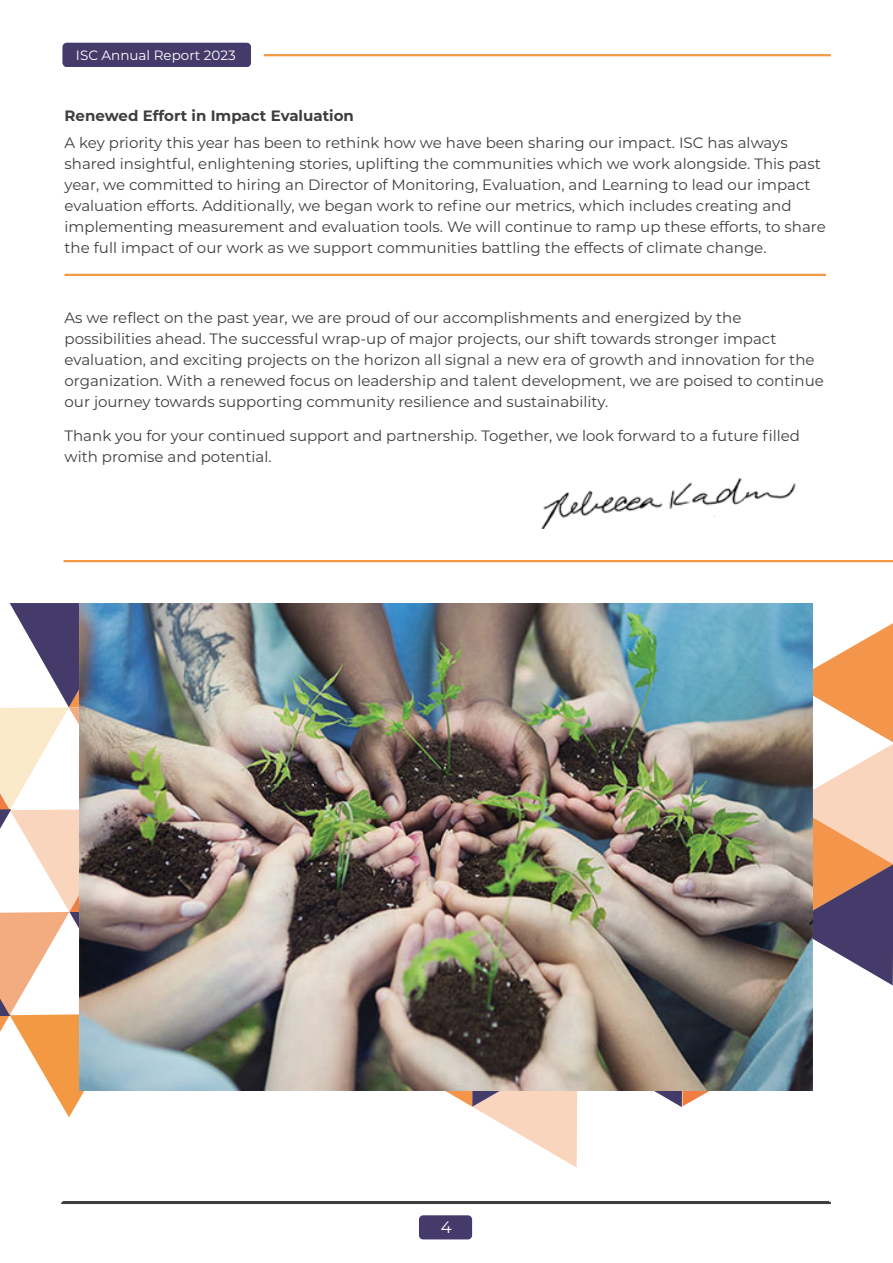
<style>
.page{position:relative;width:893px;height:1263px;background:#fff}
.page>*{position:absolute;margin:0;border:0;box-sizing:border-box;transform-origin:0 0}
.t1{font:16.5px "Montserrat";color:#fff}
.t2{font:15px/21px "Montserrat";color:#3e3e3f}
.t3{font:700 15px "Montserrat";color:#3e3e3f}
.t4{font:13.5px "Montserrat";color:#fff}
</style>
<div class="page">
<hr style="left:64px;top:560px;width:829px;height:2px;background:#f39943">
<hr style="left:65px;top:274px;width:761px;height:2px;background:#f39943">
<svg style="left:0;top:603px;width:893px;height:564px"></svg>
<img style="left:541px;top:477px;width:255px;height:51px">
<img style="left:79px;top:603px;width:733px;height:487px">
<div style="left:63px;top:43px;width:188px;height:24px;background:#453b6a;border-radius:4px"></div>
<div style="left:419px;top:1215px;width:53px;height:24px;background:#453b6a;border-radius:4px"></div>
<hr style="left:264px;top:54px;width:567px;height:2px;background:#f39943">
<hr style="left:61px;top:1202px;width:770px;height:2px;background:#3e3e3f">
<p class="t4" style="left:76px;top:46px;width:161px">ISC Annual Report 2023</p>
<p class="t3" style="left:65px;top:105px;width:291px">Renewed Effort in Impact Evaluation</p>
<p class="t2" style="left:65px;top:132px;width:763px">A key priority this year has been to rethink how we have been sharing our impact. ISC has always shared insightful, enlightening stories, uplifting the communities which we work alongside. This past year, we committed to hiring an Director of Monitoring, Evaluation, and Learning to lead our impact evaluation efforts. Additionally, we began work to refine our metrics, which includes creating and implementing measurement and evaluation tools. We will continue to ramp up these efforts, to share the full impact of our work as we support communities battling the effects of climate change.</p>
<p class="t2" style="left:65px;top:306px;width:761px">As we reflect on the past year, we are proud of our accomplishments and energized by the possibilities ahead. The successful wrap-up of major projects, our shift towards stronger impact evaluation, and exciting projects on the horizon all signal a new era of growth and innovation for the organization. With a renewed focus on leadership and talent development, we are poised to continue our journey towards supporting community resilience and sustainability.</p>
<p class="t2" style="left:65px;top:425px;width:737px">Thank you for your continued support and partnership. Together, we look forward to a future filled with promise and potential.</p>
<p class="t1" style="left:441px;top:1216px;width:12px">4</p>
</div>
